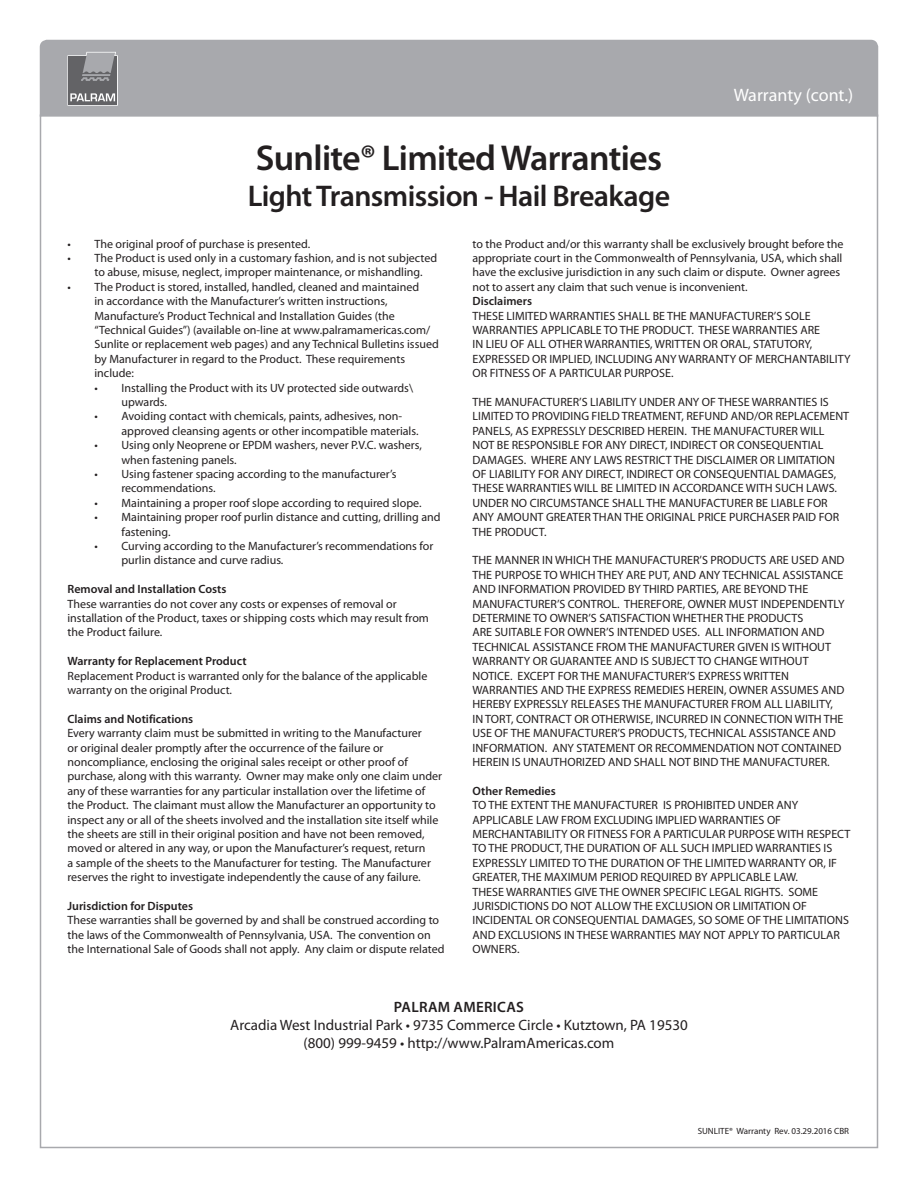
<style>
.page{position:relative;width:918px;height:1188px;background:#fff}
.page>*{position:absolute;margin:0;border:0;box-sizing:border-box;transform-origin:0 0}
.t1{font:600 36px "Myriad Pro";letter-spacing:-.02em;color:#231f20}
.t2{font:600 30px "Myriad Pro";letter-spacing:-.02em;color:#231f20}
.t3{font:18px "Myriad Pro";color:#fff}
.Numbered_Paragraph{font:15px "Myriad Pro";color:#231f20}
.Numbered_Paragraph-2{font:600 15px "Myriad Pro";letter-spacing:.02em;color:#231f20}
.Section_Heading{font:12px/14.4px "Myriad Pro";color:#231f20}
.Section_Heading-2{font:600 12px "Myriad Pro";color:#231f20}
.t4{font:9px "Myriad Pro";color:#231f20}
</style>
<div class="page">
<div style="left:39px;top:39px;width:840px;height:79px;background:#a8a9ad"></div>
<svg style="left:67px;top:52px;width:51px;height:54px;background:#88888b"></svg>
<h3 class="t3" style="left:734px;top:85px;width:121px">Warranty (cont.)</h3>
<p class="t1" style="left:256px;top:135px;width:408px">Sunlite® Limited Warranties</p>
<p class="t2" style="left:248px;top:177px;width:424px">Light Transmission - Hail Breakage</p>
<p class="Section_Heading" style="left:68px;top:237px;width:244px">• The original proof of purchase is presented.</p>
<p class="Section_Heading" style="left:94px;top:251px;width:344px;text-indent:-27px">• The Product is used only in a customary fashion, and is not subjected to abuse, misuse, neglect, improper maintenance, or mishandling.</p>
<p class="Section_Heading" style="left:94px;top:280px;width:346px;text-indent:-27px">• The Product is stored, installed, handled, cleaned and maintained<br>in accordance with the Manufacturer’s written instructions, Manufacture’s Product Technical and Installation Guides (the “Technical Guides”) (available on-line at www.palramamericas.com/ Sunlite or replacement web pages) and any Technical Bulletins issued by Manufacturer in regard to the Product. These requirements include:</p>
<p class="Section_Heading" style="left:122px;top:381px;width:293px;text-indent:-27px">• Installing the Product with its UV protected side outwards\ upwards.</p>
<p class="Section_Heading" style="left:122px;top:409px;width:299px;text-indent:-27px">• Avoiding contact with chemicals, paints, adhesives, non&shy;approved cleansing agents or other incompatible materials.</p>
<p class="Section_Heading" style="left:122px;top:438px;width:302px;text-indent:-27px">• Using only Neoprene or EPDM washers, never P.V.C. washers, when fastening panels.</p>
<p class="Section_Heading" style="left:122px;top:467px;width:277px;text-indent:-27px">• Using fastener spacing according to the manufacturer’s recommendations.</p>
<p class="Section_Heading" style="left:94px;top:496px;width:329px">• Maintaining a proper roof slope according to required slope.</p>
<p class="Section_Heading" style="left:122px;top:510px;width:321px;text-indent:-27px">• Maintaining proper roof purlin distance and cutting, drilling and fastening.</p>
<p class="Section_Heading" style="left:122px;top:539px;width:313px;text-indent:-27px">• Curving according to the Manufacturer’s recommendations for purlin distance and curve radius.</p>
<p class="Section_Heading-2" style="left:68px;top:582px;width:160px">Removal and Installation Costs</p>
<p class="Section_Heading" style="left:68px;top:597px;width:363px">These warranties do not cover any costs or expenses of removal or installation of the Product, taxes or shipping costs which may result from the Product failure.</p>
<p class="Section_Heading-2" style="left:68px;top:654px;width:181px">Warranty for Replacement Product</p>
<p class="Section_Heading" style="left:68px;top:669px;width:361px">Replacement Product is warranted only for the balance of the applicable warranty on the original Product.</p>
<p class="Section_Heading-2" style="left:68px;top:711px;width:127px">Claims and Notifications</p>
<p class="Section_Heading" style="left:68px;top:726px;width:376px">Every warranty claim must be submitted in writing to the Manufacturer<br>or original dealer promptly after the occurrence of the failure or noncompliance, enclosing the original sales receipt or other proof of purchase, along with this warranty. Owner may make only one claim under any of these warranties for any particular installation over the lifetime of the Product. The claimant must allow the Manufacturer an opportunity to inspect any or all of the sheets involved and the installation site itself while the sheets are still in their original position and have not been removed, moved or altered in any way, or upon the Manufacturer’s request, return<br>a sample of the sheets to the Manufacturer for testing. The Manufacturer reserves the right to investigate independently the cause of any failure.</p>
<p class="Section_Heading-2" style="left:68px;top:898px;width:127px">Jurisdiction for Disputes</p>
<p class="Section_Heading" style="left:68px;top:913px;width:378px">These warranties shall be governed by and shall be construed according to the laws of the Commonwealth of Pennsylvania, USA. The convention on the International Sale of Goods shall not apply. Any claim or dispute related</p>
<p class="Section_Heading" style="left:472px;top:237px;width:373px">to the Product and/or this warranty shall be exclusively brought before the appropriate court in the Commonwealth of Pennsylvania, USA, which shall have the exclusive jurisdiction in any such claim or dispute. Owner agrees not to assert any claim that such venue is inconvenient.</p>
<p class="Section_Heading-2" style="left:472px;top:294px;width:61px">Disclaimers</p>
<p class="Section_Heading" style="left:472px;top:309px;width:379px">THESE LIMITED WARRANTIES SHALL BE THE MANUFACTURER’S SOLE WARRANTIES APPLICABLE TO THE PRODUCT. THESE WARRANTIES ARE<br>IN LIEU OF ALL OTHER WARRANTIES, WRITTEN OR ORAL, STATUTORY, EXPRESSED OR IMPLIED, INCLUDING ANY WARRANTY OF MERCHANTABILITY OR FITNESS OF A PARTICULAR PURPOSE.</p>
<p class="Section_Heading" style="left:472px;top:395px;width:378px">THE MANUFACTURER’S LIABILITY UNDER ANY OF THESE WARRANTIES IS LIMITED TO PROVIDING FIELD TREATMENT, REFUND AND/OR REPLACEMENT PANELS, AS EXPRESSLY DESCRIBED HEREIN. THE MANUFACTURER WILL NOT BE RESPONSIBLE FOR ANY DIRECT, INDIRECT OR CONSEQUENTIAL DAMAGES. WHERE ANY LAWS RESTRICT THE DISCLAIMER OR LIMITATION OF LIABILITY FOR ANY DIRECT, INDIRECT OR CONSEQUENTIAL DAMAGES, THESE WARRANTIES WILL BE LIMITED IN ACCORDANCE WITH SUCH LAWS.</p>
<p class="Section_Heading" style="left:472px;top:496px;width:368px">UNDER NO CIRCUMSTANCE SHALL THE MANUFACTURER BE LIABLE FOR<br>ANY AMOUNT GREATER THAN THE ORIGINAL PRICE PURCHASER PAID FOR<br>THE PRODUCT.</p>
<p class="Section_Heading" style="left:472px;top:553px;width:374px">THE MANNER IN WHICH THE MANUFACTURER’S PRODUCTS ARE USED AND THE PURPOSE TO WHICH THEY ARE PUT, AND ANY TECHNICAL ASSISTANCE AND INFORMATION PROVIDED BY THIRD PARTIES, ARE BEYOND THE MANUFACTURER’S CONTROL. THEREFORE, OWNER MUST INDEPENDENTLY DETERMINE TO OWNER’S SATISFACTION WHETHER THE PRODUCTS<br>ARE SUITABLE FOR OWNER’S INTENDED USES. ALL INFORMATION AND TECHNICAL ASSISTANCE FROM THE MANUFACTURER GIVEN IS WITHOUT WARRANTY OR GUARANTEE AND IS SUBJECT TO CHANGE WITHOUT NOTICE. EXCEPT FOR THE MANUFACTURER’S EXPRESS WRITTEN WARRANTIES AND THE EXPRESS REMEDIES HEREIN, OWNER ASSUMES AND HEREBY EXPRESSLY RELEASES THE MANUFACTURER FROM ALL LIABILITY, IN TORT, CONTRACT OR OTHERWISE, INCURRED IN CONNECTION WITH THE USE OF THE MANUFACTURER’S PRODUCTS, TECHNICAL ASSISTANCE AND INFORMATION. ANY STATEMENT OR RECOMMENDATION NOT CONTAINED HEREIN IS UNAUTHORIZED AND SHALL NOT BIND THE MANUFACTURER.</p>
<p class="Section_Heading-2" style="left:472px;top:783px;width:85px">Other Remedies</p>
<p class="Section_Heading" style="left:472px;top:798px;width:380px">TO THE EXTENT THE MANUFACTURER IS PROHIBITED UNDER ANY APPLICABLE LAW FROM EXCLUDING IMPLIED WARRANTIES OF MERCHANTABILITY OR FITNESS FOR A PARTICULAR PURPOSE WITH RESPECT TO THE PRODUCT, THE DURATION OF ALL SUCH IMPLIED WARRANTIES IS EXPRESSLY LIMITED TO THE DURATION OF THE LIMITED WARRANTY OR, IF GREATER, THE MAXIMUM PERIOD REQUIRED BY APPLICABLE LAW.</p>
<p class="Section_Heading" style="left:472px;top:885px;width:378px">THESE WARRANTIES GIVE THE OWNER SPECIFIC LEGAL RIGHTS. SOME JURISDICTIONS DO NOT ALLOW THE EXCLUSION OR LIMITATION OF INCIDENTAL OR CONSEQUENTIAL DAMAGES, SO SOME OF THE LIMITATIONS AND EXCLUSIONS IN THESE WARRANTIES MAY NOT APPLY TO PARTICULAR OWNERS.</p>
<p class="Numbered_Paragraph-2" style="left:394px;top:998px;width:132px">PALRAM AMERICAS</p>
<p class="Numbered_Paragraph" style="left:230px;top:1017px;width:459px">Arcadia West Industrial Park • 9735 Commerce Circle • Kutztown, PA 19530</p>
<p class="Numbered_Paragraph" style="left:304px;top:1035px;width:312px">(800) 999-9459 • http://www.PalramAmericas.com</p>
<p class="t4" style="left:698px;top:1126px;width:153px">SUNLITE® Warranty Rev. 03.29.2016 CBR</p>
</div>
